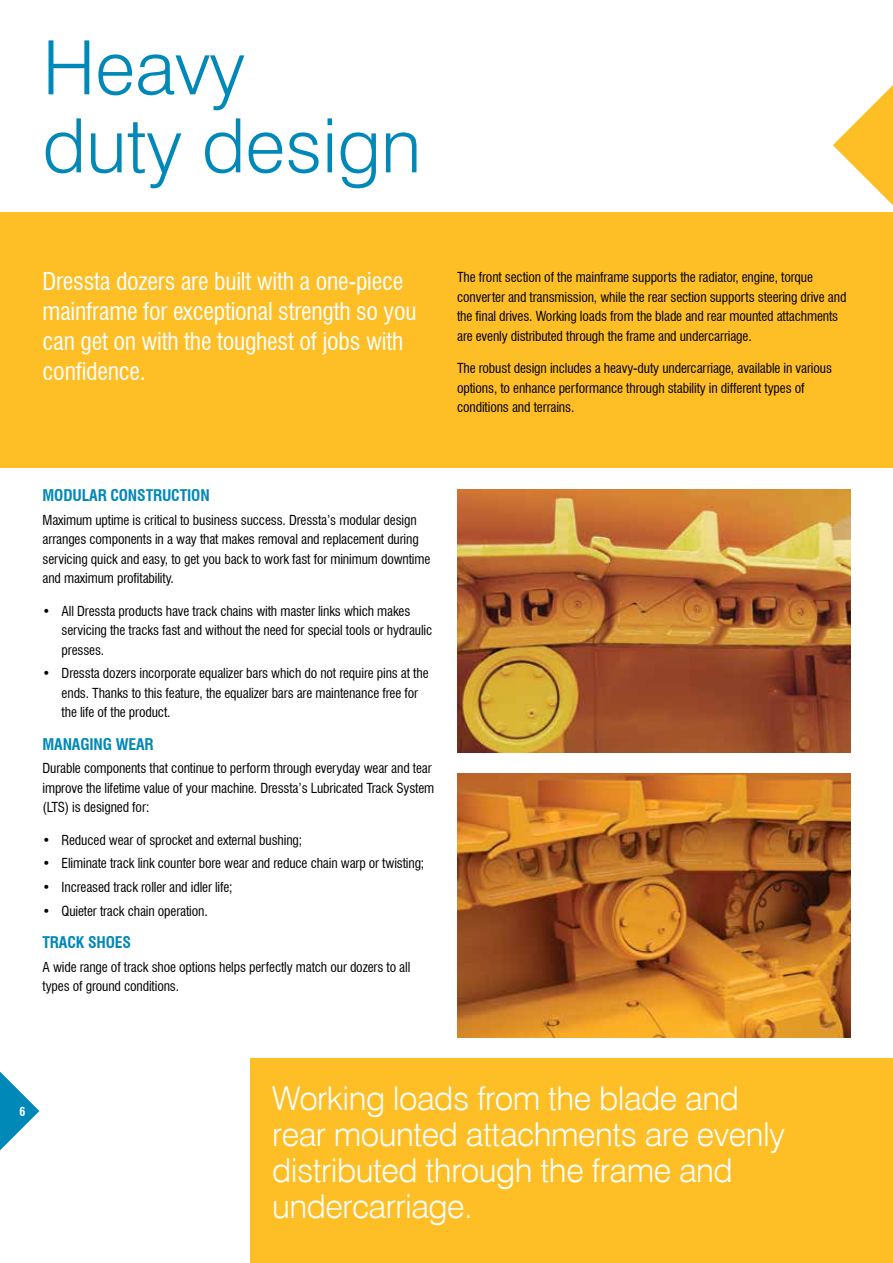
<style>
.page{position:relative;width:893px;height:1263px;background:#fff}
.page>*{position:absolute;margin:0;border:0;box-sizing:border-box;transform-origin:0 0}
.t1{font:75px/78px "Swis 721 Lt EU";color:#0088b9}
.t2{font:33px/36px "Swis 721 Lt EU";letter-spacing:-.015em;color:#fff}
.t3{font:condensed 24px/30px "Swiss 721 BT";letter-spacing:-.01em;color:#fff}
.t4{font:700 condensed 15.75px "Swiss 721 BT";letter-spacing:-.01em;color:#0088b9}
.t5{font:condensed 13.5px/19.5px "Swiss 721 BT";letter-spacing:-.01em;color:#000}
.t6{font:700 condensed 12px "Swiss 721 BT";color:#fff}
</style>
<div class="page">
<hr style="left:892px;top:0;width:1px;height:468px;background:#febe26">
<div style="left:251px;top:1059px;width:642px;height:204px;background:#febe26"></div>
<div style="left:0;top:213px;width:893px;height:255px;background:#febe26"></div>
<svg style="left:833px;top:85px;width:60px;height:120px"></svg>
<img style="left:457px;top:489px;width:393px;height:264px">
<img style="left:457px;top:774px;width:393px;height:263px">
<svg style="left:0;top:1071px;width:39px;height:80px"></svg>
<h1 class="t1" style="left:43px;top:30px;width:380px">Heavy<br>duty design</h1>
<h3 class="t3" style="left:43px;top:267px;width:376px">Dressta dozers are built with a one-piece mainframe for exceptional strength so you can get on with the toughest of jobs with confidence.</h3>
<p class="t5" style="left:457px;top:268px;width:391px">The front section of the mainframe supports the radiator, engine, torque converter and transmission, while the rear section supports steering drive and the final drives. Working loads from the blade and rear mounted attachments are evenly distributed through the frame and undercarriage.</p>
<p class="t5" style="left:457px;top:358px;width:376px">The robust design includes a heavy-duty undercarriage, available in various options, to enhance performance through stability in different types of conditions and terrains.</p>
<p class="t4" style="left:43px;top:486px;width:169px">MODULAR CONSTRUCTION</p>
<p class="t5" style="left:43px;top:510px;width:389px">Maximum uptime is critical to business success. Dressta’s modular design arranges components in a way that makes removal and replacement during servicing quick and easy, to get you back to work fast for minimum downtime and maximum profitability.</p>
<p class="t5" style="left:62px;top:601px;width:372px;text-indent:-19px">• All Dressta products have track chains with master links which makes servicing the tracks fast and without the need for special tools or hydraulic presses.</p>
<p class="t5" style="left:62px;top:664px;width:368px;text-indent:-19px">• Dressta dozers incorporate equalizer bars which do not require pins at the ends. Thanks to this feature, the equalizer bars are maintenance free for the life of the product.</p>
<p class="t4" style="left:43px;top:734px;width:113px">MANAGING WEAR</p>
<p class="t5" style="left:43px;top:759px;width:393px">Durable components that continue to perform through everyday wear and tear improve the lifetime value of your machine. Dressta’s Lubricated Track System (LTS) is designed for:</p>
<p class="t5" style="left:43px;top:830px;width:261px">• Reduced wear of sprocket and external bushing;</p>
<p class="t5" style="left:43px;top:854px;width:383px">• Eliminate track link counter bore wear and reduce chain warp or twisting;</p>
<p class="t5" style="left:43px;top:877px;width:192px">• Increased track roller and idler life;</p>
<p class="t5" style="left:43px;top:901px;width:167px">• Quieter track chain operation.</p>
<p class="t4" style="left:43px;top:933px;width:90px">TRACK SHOES</p>
<p class="t5" style="left:43px;top:957px;width:369px">A wide range of track shoe options helps perfectly match our dozers to all types of ground conditions.</p>
<p class="t6" style="left:20px;top:1104px;width:7px">6</p>
<h2 class="t2" style="left:272px;top:1081px;width:514px">Working loads from the blade and rear mounted attachments are evenly distributed through the frame and undercarriage.</h2>
</div>
